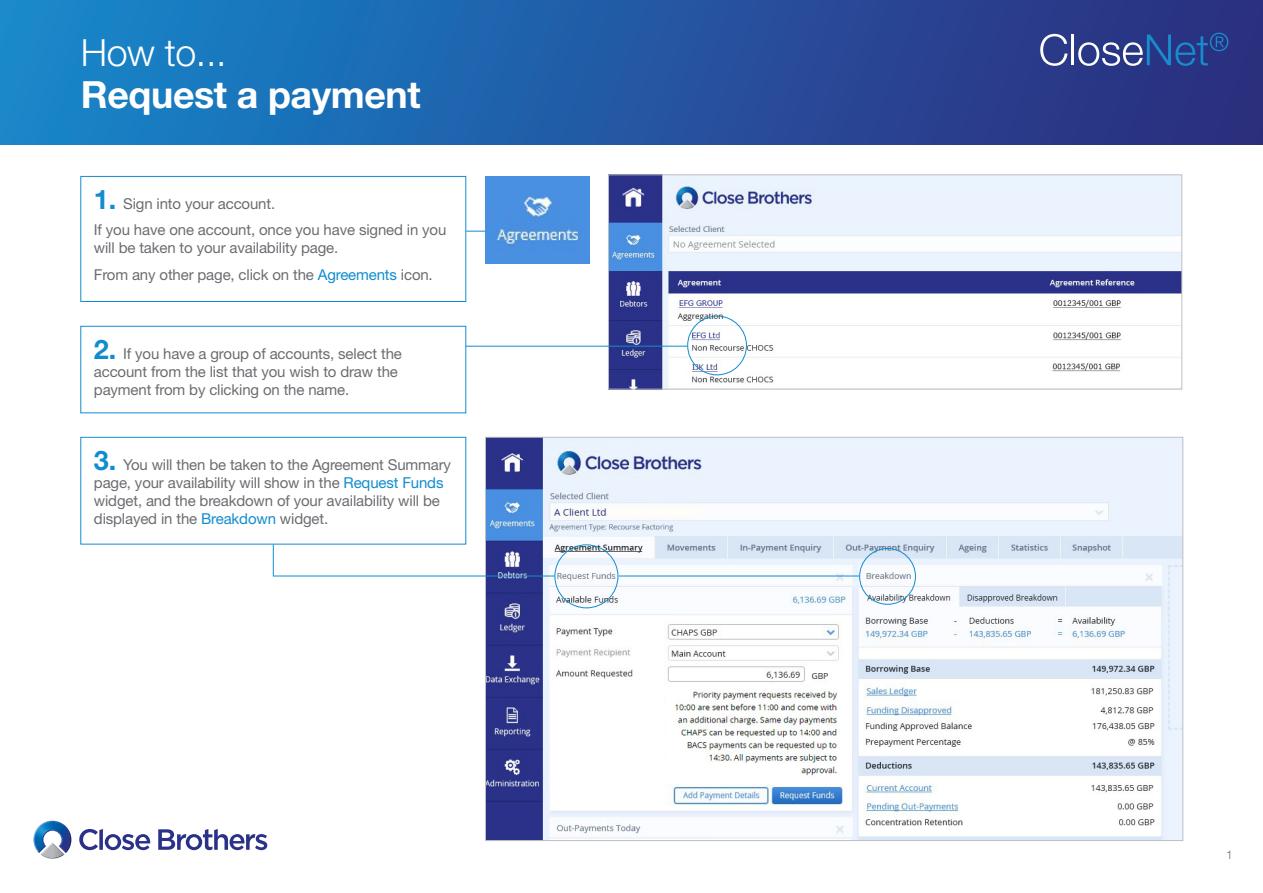
<style>
.page{position:relative;width:1263px;height:893px;background:#fff}
.page>*{position:absolute;margin:0;border:0;box-sizing:border-box;transform-origin:0 0}
.t1{font:700 37.5px "Helvetica Neue LT Std";letter-spacing:-.01em;color:#fff}
.t2{font:300 37.5px "Helvetica Neue LT Std";color:#fff}
.t3{font:15px/18px "Helvetica Neue LT Std";letter-spacing:-.01em;color:#6a6d71}
.t4{font:300 12px "Helvetica Neue LT Std";color:#6a6d71}
.s1{font-weight:700;font-size:27px;color:#118ccf}
.s2{color:#118ccf}
</style>
<div class="page">
<div style="left:0;top:0;width:1263px;height:145px;background:linear-gradient(to right,#1788cc,#2e2a7c)"></div>
<svg style="left:79px;top:829px;width:72px;height:21px"></svg>
<svg style="left:158px;top:829px;width:109px;height:21px"></svg>
<svg style="left:33px;top:821px;width:38px;height:38px"></svg>
<svg style="left:1040px;top:34px;width:27px;height:32px"></svg>
<hr style="left:1071px;top:35px;width:3px;height:30px;background:#fff">
<svg style="left:1078px;top:33px;width:150px;height:33px"></svg>
<img style="left:485px;top:176px;width:104px;height:87px">
<img style="left:610px;top:176px;width:570px;height:211px">
<div style="left:608px;top:174px;width:574px;height:215px;border:1px solid #bfc0c3"></div>
<img style="left:487px;top:439px;width:694px;height:400px">
<svg style="left:466px;top:231px;width:19px;height:1px"></svg>
<hr style="left:466px;top:346px;width:221px;height:1px;background:#118ccf">
<hr style="left:273px;top:576px;width:282px;height:1px;background:#118ccf">
<hr style="left:619px;top:576px;width:240px;height:1px;background:#118ccf">
<div style="left:80px;top:176px;width:386px;height:126px;border:1px solid #118ccf"></div>
<div style="left:80px;top:326px;width:386px;height:87px;border:1px solid #118ccf"></div>
<div style="left:80px;top:437px;width:386px;height:107px;border:1px solid #118ccf"></div>
<div style="left:554px;top:544px;width:64px;height:64px;border:1px solid #118ccf;border-radius:50%"></div>
<div style="left:859px;top:548px;width:57px;height:57px;border:1px solid #118ccf;border-radius:50%"></div>
<hr style="left:273px;top:544px;width:1px;height:32px;background:#118ccf">
<div style="left:687px;top:316px;width:60px;height:59px;border:1px solid #118ccf;border-radius:50%"></div>
<h1 class="t2" style="left:81px;top:29px;width:147px">How to...</h1>
<h1 class="t1" style="left:81px;top:71px;width:341px">Request a payment</h1>
<p class="t3" style="left:94px;top:190px;width:354px;line-height:26.5px"><span class="s1">1.</span> Sign into your account.<br>If you have one account, once you have signed in you</p>
<p class="t3" style="left:94px;top:235px;width:340px;line-height:26.5px">will be taken to your availability page.<br>From any other page, click on the <span class="s2">Agreements</span> icon.</p>
<p class="t3" style="left:94px;top:344px;width:309px"><span class="s1">2.</span> If you have a group of accounts, select the account from the list that you wish to draw the payment from by clicking on the name.</p>
<p class="t3" style="left:94px;top:455px;width:359px"><span class="s1">3.</span> You will then be taken to the Agreement Summary page, your availability will show in the <span class="s2">Request Funds </span>widget, and the breakdown of your availability will be displayed in the <span class="s2">Breakdown</span> widget.</p>
<p class="t4" style="left:1226px;top:847px;width:8px">1</p>
</div>
